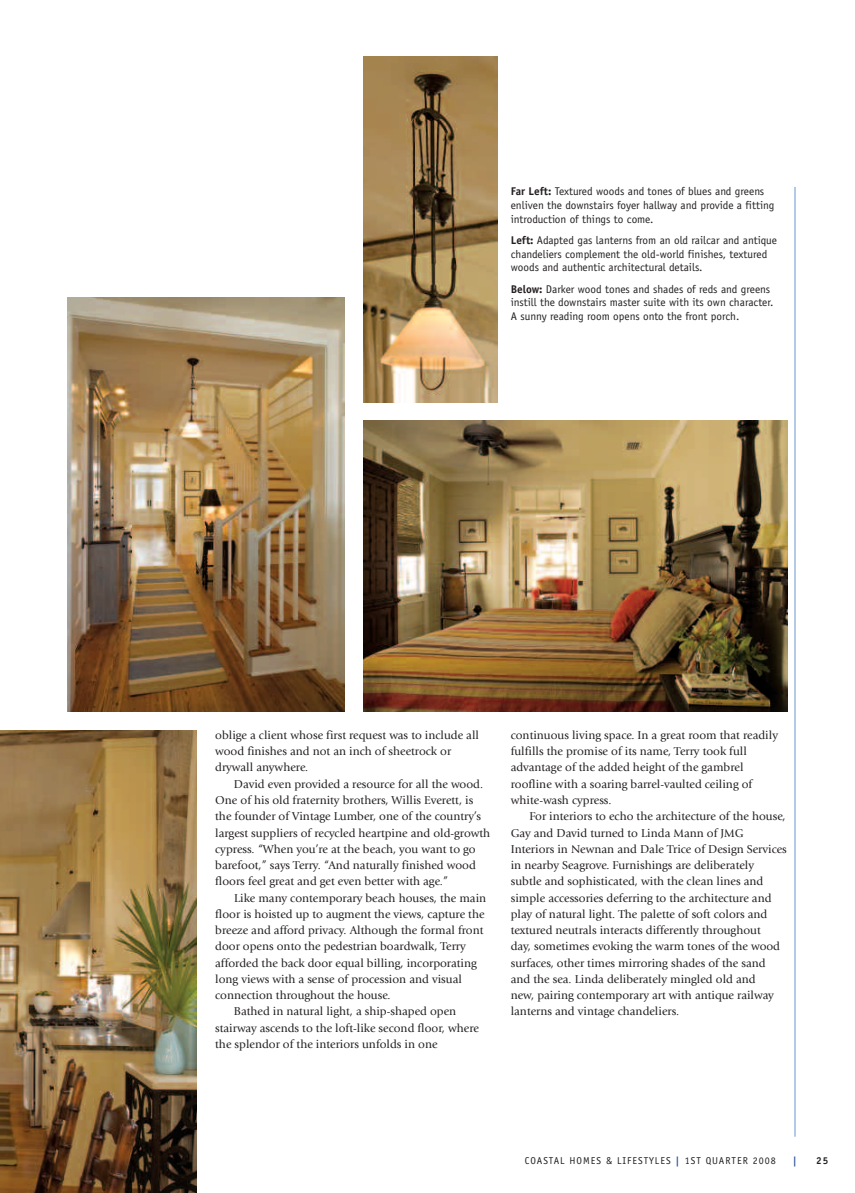
<style>
.page{position:relative;width:855px;height:1193px;background:#fff}
.page>*{position:absolute;margin:0;border:0;box-sizing:border-box;transform-origin:0 0}
.t1{font:11.88px/16.2px "Giovanni";color:#231f20}
.t2{font:11.25px/13.8px "Officina Sans";color:#231f20}
.t3{font:10px "Officina Sans";letter-spacing:.1em;color:#231f20}
.t4{font:700 10px "Officina Sans";color:#231f20}
.t5{font:700 10px "Officina Sans";color:#1e4291}
.s1{font-weight:700}
.s2{font-weight:700;color:#1e4291}
</style>
<div class="page">
<hr style="left:795px;top:187px;width:1px;height:949px;background:#6796cc">
<img style="left:363px;top:420px;width:425px;height:292px">
<img style="left:68px;top:297px;width:276px;height:415px">
<img style="left:363px;top:56px;width:135px;height:346px">
<img style="left:0;top:730px;width:196px;height:462px">
<p class="t2" style="left:511px;top:185px;width:265px"><span class="s1">Far Left:</span> Textured woods and tones of blues and greens enliven the downstairs foyer hallway and provide a fitting introduction of things to come.</p>
<p class="t2" style="left:511px;top:234px;width:268px"><span class="s1">Left:</span> Adapted gas lanterns from an old railcar and antique chandeliers complement the old-world finishes, textured woods and authentic architectural details.</p>
<p class="t2" style="left:511px;top:283px;width:264px"><span class="s1">Below:</span> Darker wood tones and shades of reds and greens instill the downstairs master suite with its own character.<br>A sunny reading room opens onto the front porch.</p>
<p class="t1" style="left:215px;top:728px;width:265px">oblige a client whose first request was to include all wood finishes and not an inch of sheetrock or drywall anywhere.</p>
<p class="t1" style="left:215px;top:776px;width:277px;text-indent:19px">David even provided a resource for all the wood.<br>One of his old fraternity brothers, Willis Everett, is the founder of Vintage Lumber, one of the country’s largest suppliers of recycled heartpine and old-growth cypress. “When you’re at the beach, you want to go barefoot,” says Terry. “And naturally finished wood floors feel great and get even better with age.”</p>
<p class="t1" style="left:234px;top:890px;width:254px">Like many contemporary beach houses, the main</p>
<p class="t1" style="left:215px;top:906px;width:271px">floor is hoisted up to augment the views, capture the</p>
<p class="t1" style="left:215px;top:923px;width:270px">breeze and afford privacy. Although the formal front</p>
<p class="t1" style="left:215px;top:939px;width:252px">door opens onto the pedestrian boardwalk, Terry</p>
<p class="t1" style="left:215px;top:955px;width:263px">afforded the back door equal billing, incorporating</p>
<p class="t1" style="left:215px;top:971px;width:248px">long views with a sense of procession and visual</p>
<p class="t1" style="left:215px;top:988px;width:177px">connection throughout the house.</p>
<p class="t1" style="left:234px;top:1004px;width:224px">Bathed in natural light, a ship-shaped open</p>
<p class="t1" style="left:215px;top:1020px;width:265px">stairway ascends to the loft-like second floor, where</p>
<p class="t1" style="left:215px;top:1036px;width:224px">the splendor of the interiors unfolds in one</p>
<p class="t1" style="left:511px;top:728px;width:269px">continuous living space. In a great room that readily fulfills the promise of its name, Terry took full advantage of the added height of the gambrel roofline with a soaring barrel-vaulted ceiling of white-wash cypress.</p>
<p class="t1" style="left:511px;top:809px;width:278px;text-indent:19px">For interiors to echo the architecture of the house, Gay and David turned to Linda Mann of JMG Interiors in Newnan and Dale Trice of Design Services in nearby Seagrove. Furnishings are deliberately subtle and sophisticated, with the clean lines and simple accessories deferring to the architecture and play of natural light. The palette of soft colors and textured neutrals interacts differently throughout<br>day, sometimes evoking the warm tones of the wood surfaces, other times mirroring shades of the sand and the sea. Linda deliberately mingled old and<br>new, pairing contemporary art with antique railway lanterns and vintage chandeliers.</p>
<p class="t3" style="left:525px;top:1156px;width:253px">COASTAL HOMES &amp; LIFESTYLES <span class="s2">|</span> 1ST QUARTER 2008</p>
<p class="t5" style="left:793px;top:1156px;width:6px">|</p>
<p class="t4" style="left:816px;top:1156px;width:14px">25</p>
</div>
